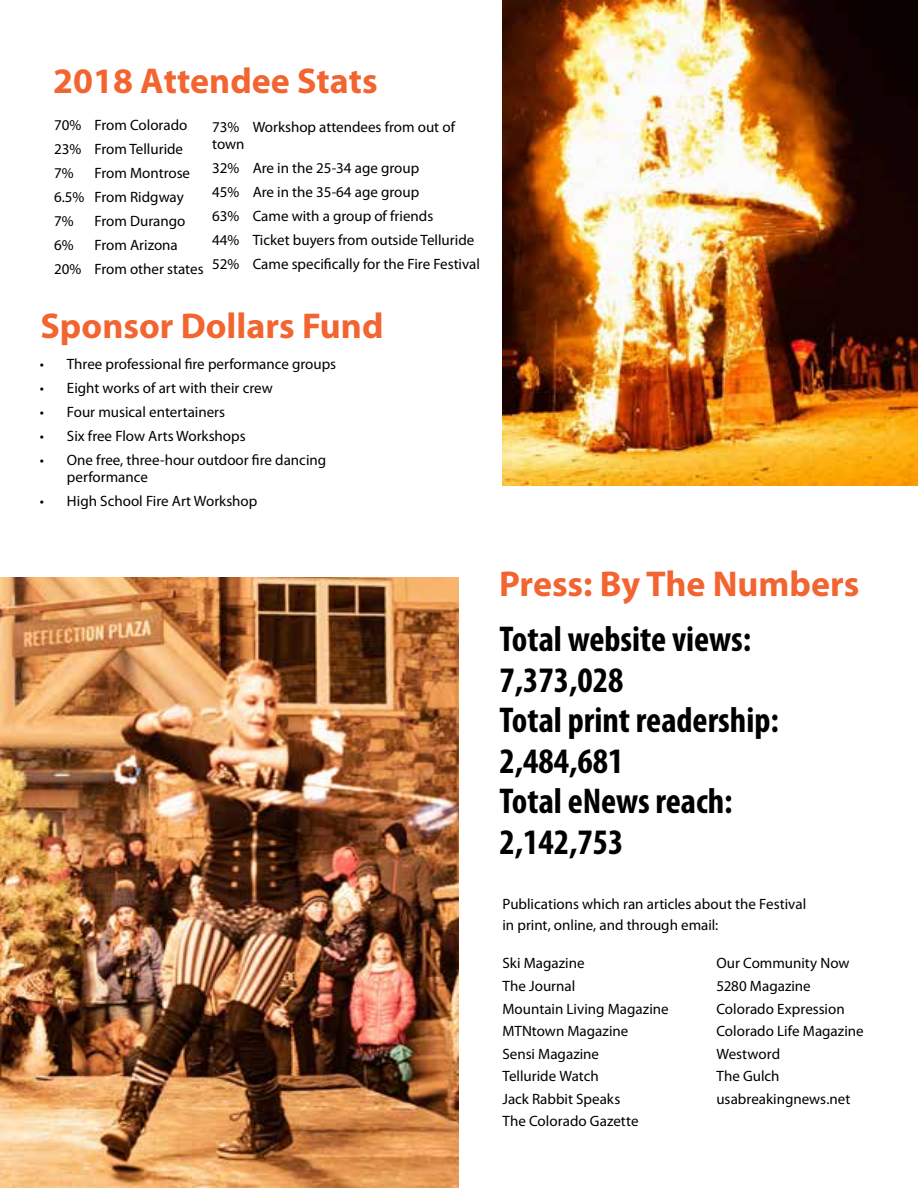
<style>
.page{position:relative;width:918px;height:1188px;background:#fff}
.page>*{position:absolute;margin:0;border:0;box-sizing:border-box;transform-origin:0 0}
.title_pages_head{font:700 condensed 36px/40.5px "Myriad Pro";color:#000}
.title_pages_head-2{font:700 36px "Myriad Pro";color:#f26531}
.body_pitch_deck{font:15px/16.5px "Myriad Pro";color:#000}
</style>
<div class="page">
<img style="left:502px;top:0;width:416px;height:486px">
<img style="left:0;top:578px;width:459px;height:610px">
<p class="title_pages_head-2" style="left:53px;top:57px;width:326px">2018 Attendee Stats</p>
<p class="body_pitch_deck" style="left:54px;top:117px;width:135px">70% From Colorado</p>
<p class="body_pitch_deck" style="left:54px;top:141px;width:131px">23% From Telluride</p>
<p class="body_pitch_deck" style="left:54px;top:165px;width:21px">7%</p>
<p class="body_pitch_deck" style="left:94px;top:165px;width:97px">From Montrose</p>
<p class="body_pitch_deck" style="left:54px;top:189px;width:131px">6.5% From Ridgway</p>
<p class="body_pitch_deck" style="left:54px;top:213px;width:21px">7%</p>
<p class="body_pitch_deck" style="left:94px;top:213px;width:92px">From Durango</p>
<p class="body_pitch_deck" style="left:54px;top:237px;width:21px">6%</p>
<p class="body_pitch_deck" style="left:94px;top:237px;width:85px">From Arizona</p>
<p class="body_pitch_deck" style="left:54px;top:261px;width:151px">20% From other states</p>
<p class="body_pitch_deck" style="left:212px;top:119px;width:244px">73% Workshop attendees from out of town</p>
<p class="body_pitch_deck" style="left:212px;top:160px;width:209px">32% Are in the 25-34 age group</p>
<p class="body_pitch_deck" style="left:212px;top:184px;width:209px">45% Are in the 35-64 age group</p>
<p class="body_pitch_deck" style="left:212px;top:208px;width:223px">63% Came with a group of friends</p>
<p class="body_pitch_deck" style="left:212px;top:232px;width:264px">44% Ticket buyers from outside Telluride</p>
<p class="body_pitch_deck" style="left:212px;top:256px;width:269px">52% Came specifically for the Fire Festival</p>
<p class="title_pages_head-2" style="left:41px;top:302px;width:345px">Sponsor Dollars Fund</p>
<p class="body_pitch_deck" style="left:40px;top:356px;width:298px">• Three professional fire performance groups</p>
<p class="body_pitch_deck" style="left:40px;top:380px;width:234px">• Eight works of art with their crew</p>
<p class="body_pitch_deck" style="left:40px;top:404px;width:187px">• Four musical entertainers</p>
<p class="body_pitch_deck" style="left:40px;top:428px;width:207px">• Six free Flow Arts Workshops</p>
<p class="body_pitch_deck" style="left:67px;top:452px;width:261px;text-indent:-27px">• One free, three-hour outdoor fire dancing performance</p>
<p class="body_pitch_deck" style="left:40px;top:493px;width:219px">• High School Fire Art Workshop</p>
<p class="title_pages_head-2" style="left:499px;top:561px;width:362px">Press: By The Numbers</p>
<p class="title_pages_head" style="left:500px;top:618px;width:253px">Total website views:<br>7,373,028</p>
<p class="title_pages_head" style="left:500px;top:699px;width:281px">Total print readership:<br>2,484,681</p>
<p class="title_pages_head" style="left:500px;top:780px;width:235px">Total eNews reach:<br>2,142,753</p>
<p class="body_pitch_deck" style="left:502px;top:894px;width:305px;line-height:21px">Publications which ran articles about the Festival in print, online, and through email:</p>
<p class="body_pitch_deck" style="left:502px;top:955px;width:84px">Ski Magazine</p>
<p class="body_pitch_deck" style="left:502px;top:978px;width:74px">The Journal</p>
<p class="body_pitch_deck" style="left:502px;top:1001px;width:168px">Mountain Living Magazine</p>
<p class="body_pitch_deck" style="left:502px;top:1023px;width:127px">MTNtown Magazine</p>
<p class="body_pitch_deck" style="left:502px;top:1046px;width:98px">Sensi Magazine</p>
<p class="body_pitch_deck" style="left:502px;top:1068px;width:98px">Telluride Watch</p>
<p class="body_pitch_deck" style="left:502px;top:1091px;width:119px">Jack Rabbit Speaks</p>
<p class="body_pitch_deck" style="left:502px;top:1113px;width:138px">The Colorado Gazette</p>
<p class="body_pitch_deck" style="left:716px;top:955px;width:135px">Our Community Now</p>
<p class="body_pitch_deck" style="left:716px;top:978px;width:96px">5280 Magazine</p>
<p class="body_pitch_deck" style="left:716px;top:1001px;width:130px">Colorado Expression</p>
<p class="body_pitch_deck" style="left:716px;top:1023px;width:149px">Colorado Life Magazine</p>
<p class="body_pitch_deck" style="left:716px;top:1046px;width:65px">Westword</p>
<p class="body_pitch_deck" style="left:716px;top:1068px;width:65px">The Gulch</p>
<p class="body_pitch_deck" style="left:716px;top:1091px;width:136px">usabreakingnews.net</p>
</div>
